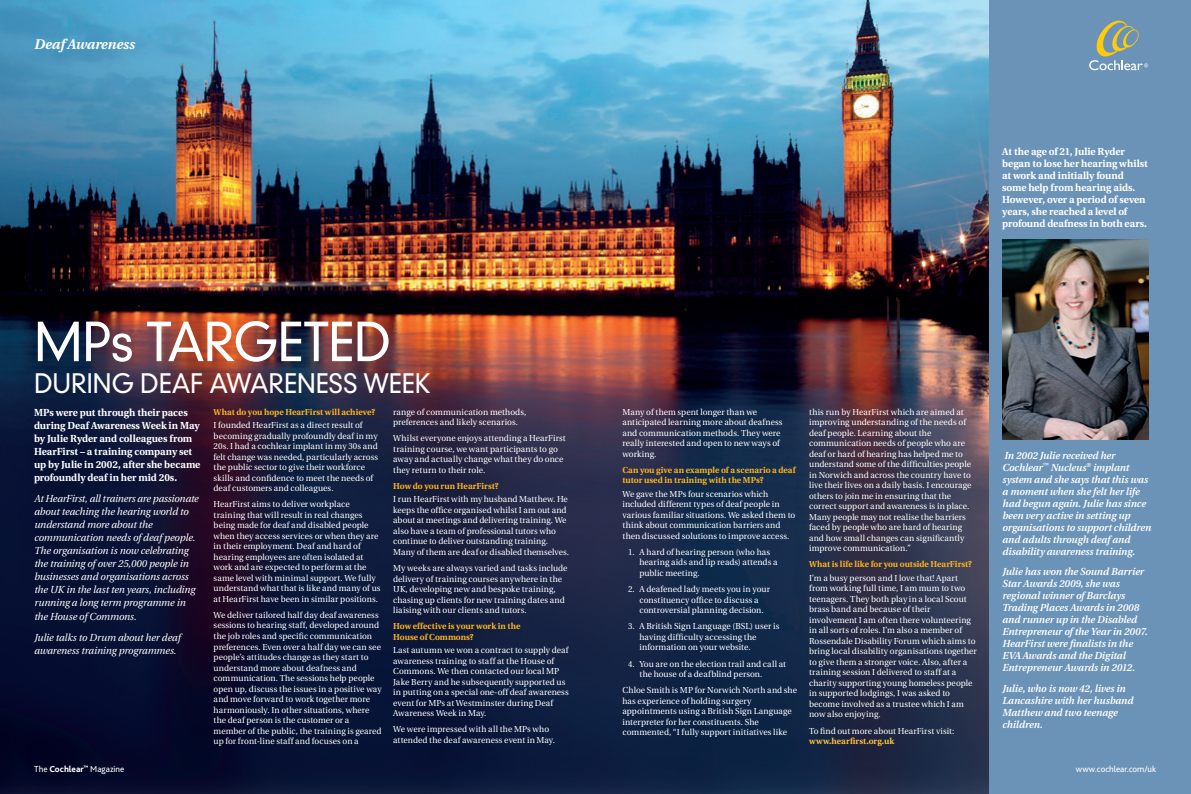
<style>
.page{position:relative;width:1191px;height:794px;background:#fff}
.page>*{position:absolute;margin:0;border:0;box-sizing:border-box;transform-origin:0 0}
.t1{font:300 52px "DIN Neuzeit Grotesk Std";letter-spacing:-.02em;color:#fff}
.t2{font:300 26px "DIN Neuzeit Grotesk Std";letter-spacing:-.005em;color:#fff}
.t3{font:italic 700 14px "Utopia";color:#fff}
.t4{font:italic 600 10.2px/12px "Utopia";letter-spacing:-.01em;color:#fff}
.t5{font:italic 10.2px/13px "Utopia";letter-spacing:-.01em;color:#fff}
.t6{font:700 10.2px/12px "Utopia";letter-spacing:-.005em;color:#fff}
.t7{font:9px "Bliss Pro";color:#fff}
.t8{font:8.7px/10.5px "Utopia";letter-spacing:.005em;color:#fff}
.t9{font:700 8.7px/10.5px "Utopia";letter-spacing:.005em;color:#fbb31d}
.t10{font:700 8.7px "Utopia";letter-spacing:.015em;color:#fec03a}
.s1{font-weight:800}
</style>
<div class="page">
<div style="left:988px;top:0;width:203px;height:794px;background:#6b93b7"></div>
<img style="left:0;top:0;width:988px;height:794px">
<img style="left:1002px;top:240px;width:146px;height:200px">
<svg style="left:1089px;top:21px;width:59px;height:49px"></svg>
<h3 class="t3" style="left:34px;top:36px;width:102px">Deaf Awareness</h3>
<h1 class="t1" style="left:34px;top:311px;width:358px">MPS TARGETED</h1>
<h2 class="t2" style="left:34px;top:368px;width:398px">DURING DEAF AWARENESS WEEK</h2>
<p class="t6" style="left:34px;top:406px;width:168px;line-height:13px">MPs were put through their paces during Deaf Awareness Week in May by Julie Ryder and colleagues from HearFirst – a training company set up by Julie in 2002, after she became profoundly deaf in her mid 20s.</p>
<p class="t5" style="left:34px;top:492px;width:166px">At HearFirst, all trainers are passionate about teaching the hearing world to understand more about the communication needs of deaf people.<br>The organisation is now celebrating the training of over 25,000 people in businesses and organisations across the UK in the last ten years, including running a long term programme in the House of Commons.</p>
<p class="t5" style="left:34px;top:631px;width:148px">Julie talks to Drum about her deaf awareness training programmes.</p>
<p class="t7" style="left:34px;top:764px;width:92px">The <span class="s1">Cochlear</span><sup>™</sup> Magazine</p>
<p class="t9" style="left:214px;top:406px;width:163px">What do you hope HearFirst will achieve?</p>
<p class="t8" style="left:214px;top:420px;width:166px">I founded HearFirst as a direct result of becoming gradually profoundly deaf in my 20s. I had a cochlear implant in my 30s and felt change was needed, particularly across the public sector to give their workforce skills and confidence to meet the needs of deaf customers and colleagues.</p>
<p class="t8" style="left:214px;top:499px;width:168px">HearFirst aims to deliver workplace training that will result in real changes being made for deaf and disabled people when they access services or when they are in their employment. Deaf and hard of hearing employees are often isolated at work and are expected to perform at the same level with minimal support. We fully understand what that is like and many of us at HearFirst have been in similar positions.</p>
<p class="t8" style="left:214px;top:610px;width:169px">We deliver tailored half day deaf awareness sessions to hearing staff, developed around the job roles and specific communication preferences. Even over a half day we can see people’s attitudes change as they start to understand more about deafness and communication. The sessions help people open up, discuss the issues in a positive way and move forward to work together more harmoniously. In other situations, where the deaf person is the customer or a member of the public, the training is geared up for front-line staff and focuses on a</p>
<p class="t8" style="left:393px;top:407px;width:135px">range of communication methods, preferences and likely scenarios.</p>
<p class="t8" style="left:393px;top:433px;width:174px">Whilst everyone enjoys attending a HearFirst training course, we want participants to go away and actually change what they do once they return to their role.</p>
<p class="t9" style="left:393px;top:481px;width:107px">How do you run HearFirst?</p>
<p class="t8" style="left:393px;top:494px;width:177px">I run HearFirst with my husband Matthew. He keeps the office organised whilst I am out and about at meetings and delivering training. We also have a team of professional tutors who continue to deliver outstanding training.<br>Many of them are deaf or disabled themselves.</p>
<p class="t8" style="left:393px;top:563px;width:176px">My weeks are always varied and tasks include delivery of training courses anywhere in the UK, developing new and bespoke training, chasing up clients for new training dates and liaising with our clients and tutors.</p>
<p class="t9" style="left:393px;top:621px;width:129px">How effective is your work in the<br>House of Commons?</p>
<p class="t8" style="left:393px;top:645px;width:177px">Last autumn we won a contract to supply deaf awareness training to staff at the House of Commons. We then contacted our local MP Jake Berry and he subsequently supported us in putting on a special one-off deaf awareness event for MPs at Westminster during Deaf Awareness Week in May.</p>
<p class="t8" style="left:393px;top:724px;width:163px">We were impressed with all the MPs who attended the deaf awareness event in May.</p>
<p class="t6" style="left:1002px;top:146px;width:147px">At the age of 21, Julie Ryder began to lose her hearing whilst at work and initially found some help from hearing aids.<br>However, over a period of seven years, she reached a level of profound deafness in both ears.</p>
<p class="t8" style="left:622px;top:407px;width:162px">Many of them spent longer than we anticipated learning more about deafness and communication methods. They were really interested and open to new ways of working.</p>
<p class="t9" style="left:622px;top:465px;width:175px">Can you give an example of a scenario a deaf tutor used in training with the MPs?</p>
<p class="t8" style="left:622px;top:489px;width:175px">We gave the MPs four scenarios which included different types of deaf people in various familiar situations. We asked them to think about communication barriers and then discussed solutions to improve access.</p>
<p class="t8" style="left:639px;top:547px;width:140px;text-indent:-11px">1. A hard of hearing person (who has hearing aids and lip reads) attends a public meeting.</p>
<p class="t8" style="left:628px;top:584px;width:143px;text-align:center">2. A deafened lady meets you in your constituency office to discuss a controversial planning decision.</p>
<p class="t8" style="left:639px;top:621px;width:141px;text-indent:-11px">3. A British Sign Language (BSL) user is having difficulty accessing the information on your website.</p>
<p class="t8" style="left:639px;top:658px;width:148px;text-indent:-11px">4. You are on the election trail and call at the house of a deafblind person.</p>
<p class="t8" style="left:622px;top:685px;width:176px">Chloe Smith is MP for Norwich North and she has experience of holding surgery appointments using a British Sign Language interpreter for her constituents. She commented, “I fully support initiatives like</p>
<p class="t8" style="left:809px;top:407px;width:164px">this run by HearFirst which are aimed at improving understanding of the needs of deaf people. Learning about the communication needs of people who are deaf or hard of hearing has helped me to understand some of the difficulties people in Norwich and across the country have to live their lives on a daily basis. I encourage others to join me in ensuring that the correct support and awareness is in place.<br>Many people may not realise the barriers faced by people who are hard of hearing and how small changes can significantly improve communication.”</p>
<p class="t9" style="left:809px;top:559px;width:164px">What is life like for you outside HearFirst?</p>
<p class="t8" style="left:809px;top:573px;width:169px">I’m a busy person and I love that! Apart from working full time, I am mum to two teenagers. They both play in a local Scout brass band and because of their involvement I am often there volunteering in all sorts of roles. I’m also a member of Rossendale Disability Forum which aims to bring local disability organisations together to give them a stronger voice. Also, after a training session I delivered to staff at a charity supporting young homeless people in supported lodgings, I was asked to become involved as a trustee which I am now also enjoying.</p>
<p class="t8" style="left:809px;top:725px;width:147px">To find out more about HearFirst visit:</p>
<p class="t10" style="left:809px;top:736px;width:87px">www.hearfirst.org.uk</p>
<p class="t4" style="left:1002px;top:449px;width:150px">In 2002 Julie received her<br>Cochlear<sup>™</sup> Nucleus<sup>®</sup> implant system and she says that this was a moment when she felt her life had begun again. Julie has since been very active in setting up organisations to support children and adults through deaf and disability awareness training.</p>
<p class="t4" style="left:1002px;top:566px;width:147px">Julie has won the Sound Barrier<br>Star Awards 2009, she was regional winner of Barclays<br>Trading Places Awards in 2008 and runner up in the Disabled<br>Entrepreneur of the Year in 2007.<br>HearFirst were finalists in the<br>EVA Awards and the Digital<br>Entrepreneur Awards in 2012.</p>
<p class="t4" style="left:1002px;top:682px;width:133px">Julie, who is now 42, lives in<br>Lancashire with her husband<br>Matthew and two teenage children.</p>
<p class="t7" style="left:1075px;top:764px;width:82px">www.cochlear.com/uk</p>
</div>
